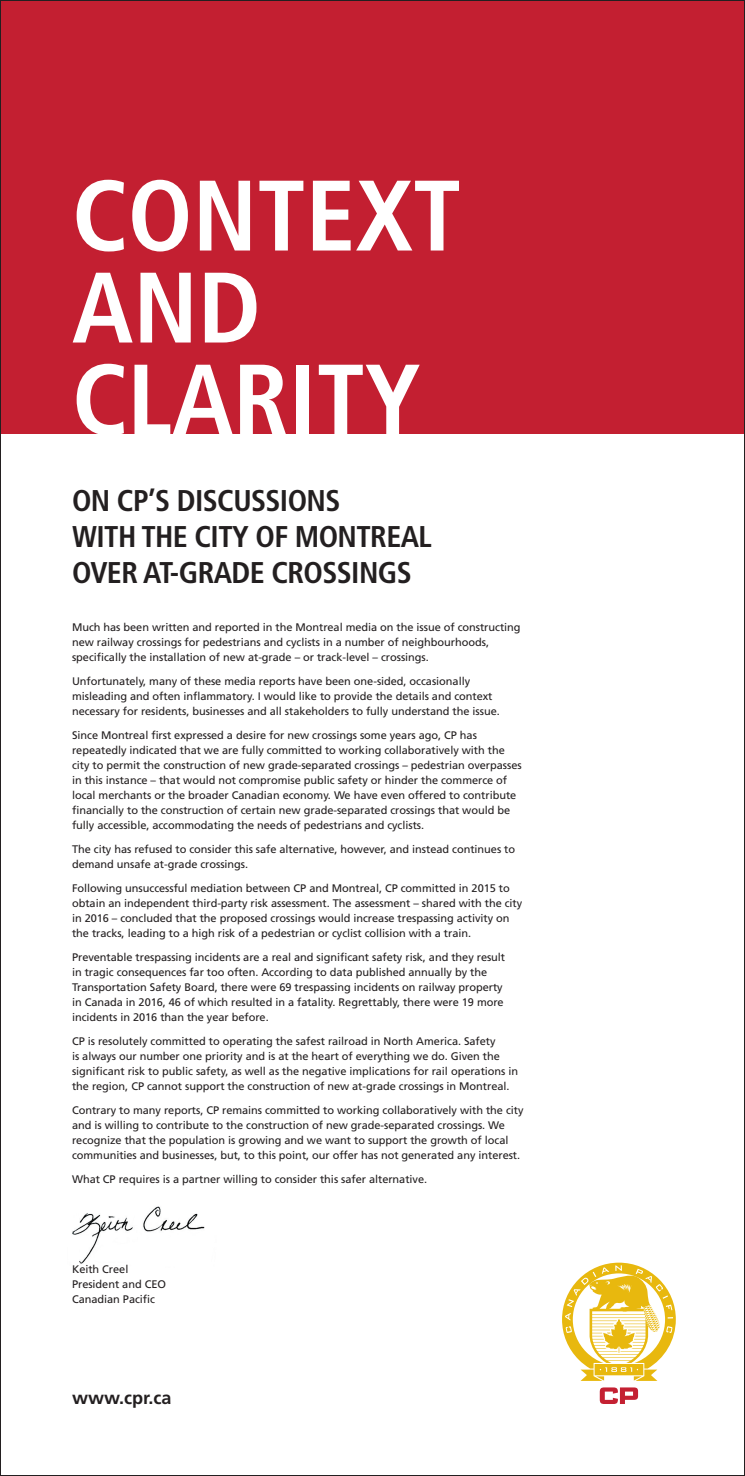
<style>
.page{position:relative;width:745px;height:1476px;background:#fff}
.page>*{position:absolute;margin:0;border:0;box-sizing:border-box;transform-origin:0 0}
.t1{font:700 condensed 100px/92px "Frutiger LT Std";color:#fff}
.t2{font:700 condensed 30px/36px "Frutiger LT Std";letter-spacing:-.02em;color:#231f20}
.t3{font:700 18px "Frutiger LT Std";color:#231f20}
.t4{font:11px/15px "Frutiger LT Std";letter-spacing:-.005em;color:#231f20}
</style>
<div class="page">
<img style="left:72px;top:1206px;width:133px;height:58px">
<div style="left:0;top:1px;width:744px;height:433px;background:#c31f31"></div>
<svg style="left:599px;top:1387px;width:39px;height:17px"></svg>
<svg style="left:562px;top:1263px;width:113px;height:118px"></svg>
<h1 class="t1" style="left:72px;top:170px;width:390px">CONTEXT<br>AND<br>CLARITY</h1>
<h2 class="t2" style="left:72px;top:482px;width:361px">ON CP’S DISCUSSIONS<br>WITH THE CITY OF MONTREAL<br>OVER AT-GRADE CROSSINGS</h2>
<p class="t4" style="left:72px;top:619px;width:450px">Much has been written and reported in the Montreal media on the issue of constructing new railway crossings for pedestrians and cyclists in a number of neighbourhoods, specifically the installation of new at-grade – or track-level – crossings.</p>
<p class="t4" style="left:72px;top:673px;width:429px">Unfortunately, many of these media reports have been one-sided, occasionally misleading and often inflammatory. I would like to provide the details and context necessary for residents, businesses and all stakeholders to fully understand the issue.</p>
<p class="t4" style="left:72px;top:727px;width:451px">Since Montreal first expressed a desire for new crossings some years ago, CP has repeatedly indicated that we are fully committed to working collaboratively with the city to permit the construction of new grade-separated crossings – pedestrian overpasses in this instance – that would not compromise public safety or hinder the commerce of local merchants or the broader Canadian economy. We have even offered to contribute financially to the construction of certain new grade-separated crossings that would be fully accessible, accommodating the needs of pedestrians and cyclists.</p>
<p class="t4" style="left:72px;top:841px;width:444px">The city has refused to consider this safe alternative, however, and instead continues to demand unsafe at-grade crossings.</p>
<p class="t4" style="left:72px;top:880px;width:452px">Following unsuccessful mediation between CP and Montreal, CP committed in 2015 to obtain an independent third-party risk assessment. The assessment – shared with the city in 2016 – concluded that the proposed crossings would increase trespassing activity on the tracks, leading to a high risk of a pedestrian or cyclist collision with a train.</p>
<p class="t4" style="left:72px;top:949px;width:434px">Preventable trespassing incidents are a real and significant safety risk, and they result in tragic consequences far too often. According to data published annually by the Transportation Safety Board, there were 69 trespassing incidents on railway property in Canada in 2016, 46 of which resulted in a fatality. Regrettably, there were 19 more incidents in 2016 than the year before.</p>
<p class="t4" style="left:72px;top:1033px;width:447px">CP is resolutely committed to operating the safest railroad in North America. Safety<br>is always our number one priority and is at the heart of everything we do. Given the significant risk to public safety, as well as the negative implications for rail operations in the region, CP cannot support the construction of new at-grade crossings in Montreal.</p>
<p class="t4" style="left:72px;top:1102px;width:453px">Contrary to many reports, CP remains committed to working collaboratively with the city and is willing to contribute to the construction of new grade-separated crossings. We recognize that the population is growing and we want to support the growth of local communities and businesses, but, to this point, our offer has not generated any interest.</p>
<p class="t4" style="left:72px;top:1171px;width:356px">What CP requires is a partner willing to consider this safer alternative.</p>
<p class="t4" style="left:72px;top:1261px;width:95px">Keith Creel<br>President and CEO<br>Canadian Pacific</p>
<h3 class="t3" style="left:72px;top:1387px;width:101px">www.cpr.ca</h3>
</div>
